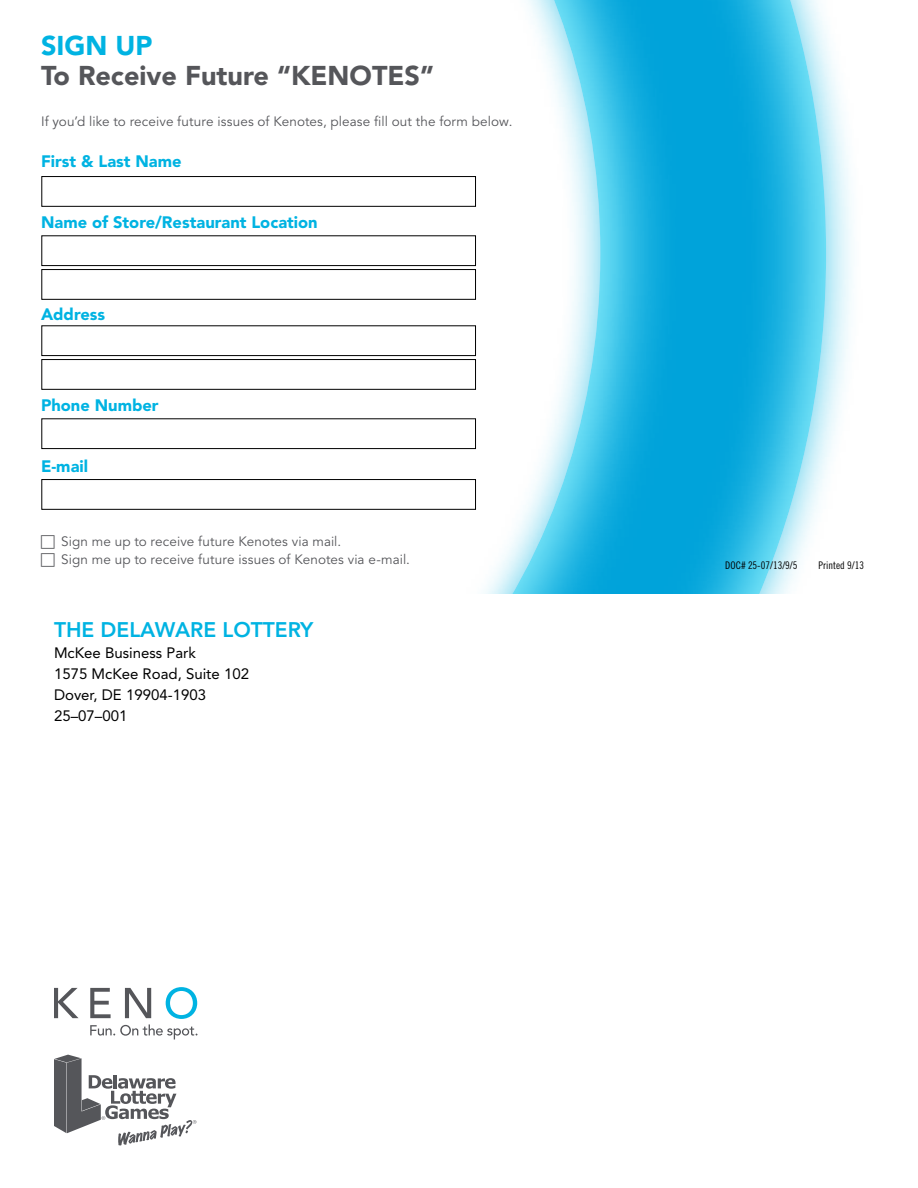
<style>
.page{position:relative;width:918px;height:1188px;background:#fff}
.page>*{position:absolute;margin:0;border:0;box-sizing:border-box;transform-origin:0 0}
.t1{font:900 27px "Avenir LT Std";color:#55565a}
.t2{font:900 27px "Avenir LT Std";color:#00b3e2}
.t3{font:800 21px "Avenir LT Std";color:#00b3e2}
.t4{font:900 16.5px "Avenir LT Std";color:#00b3e2}
.t5{font:15px/21px "Avenir LT Std";color:#000}
.t6{font:13.5px/18px "Avenir LT Std";letter-spacing:.01em;color:#55565a}
.t7{font:10.5px "Trade Gothic LT Std Cn 18";color:#000}
</style>
<div class="page">
<div style="left:0;top:0;width:864px;height:1115px;background:#00b3e2;opacity:.67"></div>
<svg style="left:0;top:0;width:826px;height:595px"></svg>
<div style="left:0;top:595px;width:918px;height:593px;background:#fff"></div>
<svg style="left:54px;top:1055px;width:142px;height:91px"></svg>
<svg style="left:54px;top:988px;width:25px;height:30px"></svg>
<svg style="left:90px;top:987px;width:107px;height:52px"></svg>
<div style="left:42px;top:176px;width:434px;height:31px;border:1px solid #000"></div>
<div style="left:42px;top:236px;width:434px;height:30px;border:1px solid #000"></div>
<div style="left:42px;top:269px;width:434px;height:31px;border:1px solid #000"></div>
<div style="left:42px;top:419px;width:434px;height:30px;border:1px solid #000"></div>
<div style="left:42px;top:479px;width:434px;height:31px;border:1px solid #000"></div>
<div style="left:42px;top:326px;width:434px;height:30px;border:1px solid #000"></div>
<div style="left:42px;top:359px;width:434px;height:31px;border:1px solid #000"></div>
<svg style="left:41px;top:535px;width:14px;height:31px"></svg>
<h1 class="t2" style="left:41px;top:29px;width:113px">Sign Up</h1>
<h1 class="t1" style="left:41px;top:59px;width:395px">To Receive Future “Kenotes”</h1>
<p class="t6" style="left:41px;top:113px;width:473px">If you’d like to receive future issues of Kenotes, please fill out the form below.</p>
<p class="t4" style="left:41px;top:151px;width:142px">First &amp; Last Name</p>
<p class="t4" style="left:41px;top:212px;width:278px">Name of Store/Restaurant Location</p>
<p class="t4" style="left:41px;top:304px;width:66px">Address</p>
<p class="t4" style="left:41px;top:395px;width:119px">Phone Number</p>
<p class="t4" style="left:41px;top:456px;width:49px">E-mail</p>
<p class="t6" style="left:61px;top:532px;width:350px">Sign me up to receive future Kenotes via mail.<br>Sign me up to receive future issues of Kenotes via e-mail.</p>
<h2 class="t3" style="left:54px;top:617px;width:261px">THE DELAWARE LOTTERY</h2>
<p class="t5" style="left:54px;top:642px;width:197px">McKee Business Park<br>1575 McKee Road, Suite 102<br>Dover, DE 19904-1903<br>25–07–001</p>
<p class="t7" style="left:725px;top:559px;width:74px">DOC# 25-07/13/9/5</p>
<p class="t7" style="left:819px;top:559px;width:47px">Printed 9/13</p>
</div>
